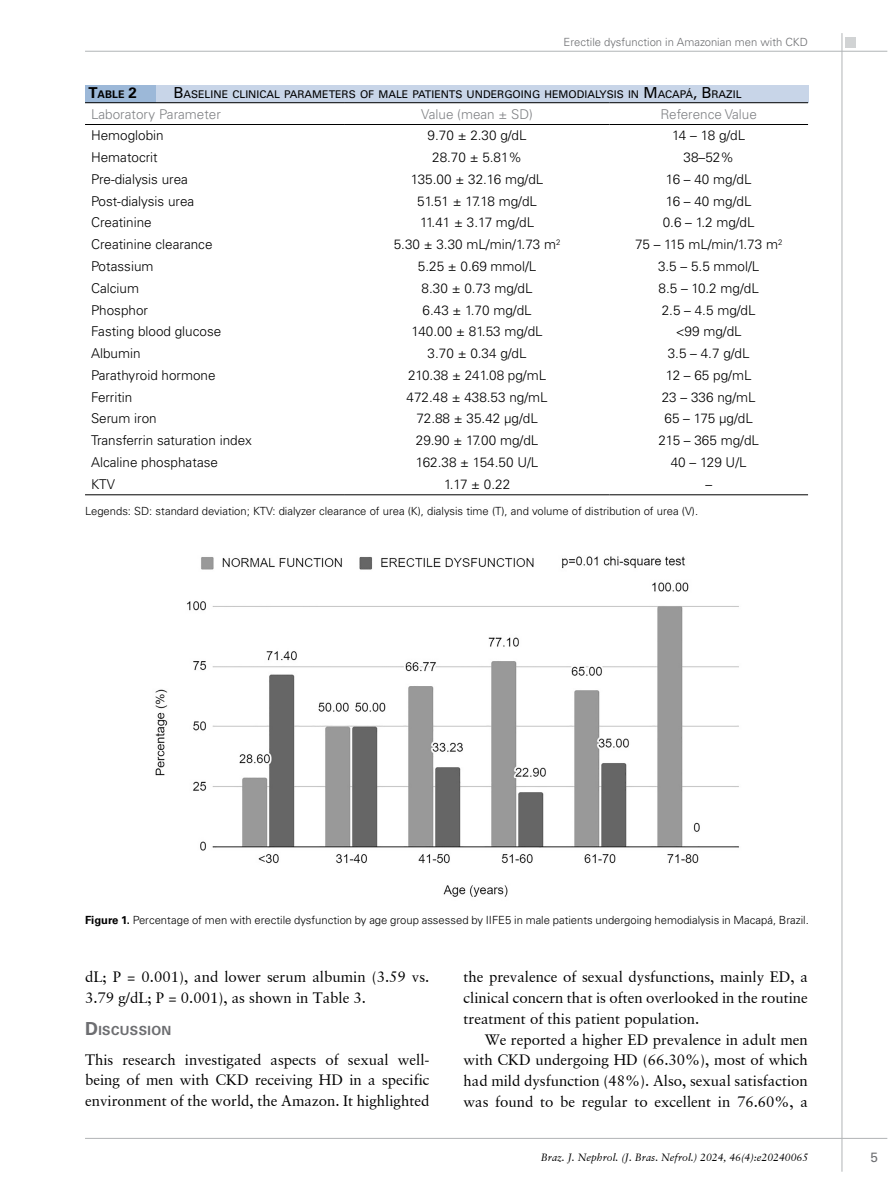
<style>
.page{position:relative;width:893px;height:1191px;background:#fff}
.page>*{position:absolute;margin:0;border:0;box-sizing:border-box;transform-origin:0 0}
.Texto_-_1º_paragráfo{font:15px/20.7px "Garamond Retrospective S Si";color:#000;text-align:justify}
.Texto{font:15px/20.7px "Garamond Retrospective S Si";color:#000}
.Tabela_o_restante{font:300 13.5px "Univers LT Std";color:#000}
.Tabela_column_head{font:300 13.5px "Univers LT Std";color:#808285}
.t1{font:13.5px "Univers LT Std";color:#6d6e71}
.Intertítulo{font:700 12.6px "Univers LT Std";letter-spacing:.03em;color:#6d6e71}
.Legenda{font:300 11.25px "Univers LT Std";color:#000}
.t2{font:300 11.25px "Univers LT Std";color:#6d6e71}
.Tabela_Titulo{font:10.65px "Univers LT Std";color:#000}
.t3{font:italic 10.5px "Garamond Retrospective S Si";color:#000}
.Tabela_Titulo-2{font:700 10.5px "Univers LT Std";color:#000}
.s1{font-size:15px}
.s2{font-size:15.15px}
.s3{font-weight:700}
.s4{font-size:18px}
</style>
<div class="page">
<div style="left:845px;top:37px;width:11px;height:11px;background:#d1d3d4"></div>
<hr style="left:85px;top:51px;width:802px;height:1px;background:#b1b4b6">
<hr style="left:842px;top:33px;width:1px;height:1138px;background:#b1b4b6">
<hr style="left:85px;top:1138px;width:802px;height:1px;background:#b1b4b6">
<img style="left:155px;top:556px;width:584px;height:341px">
<div style="left:85px;top:85px;width:724px;height:17px;background:#c8d5e8"></div>
<div style="left:85px;top:85px;width:70px;height:17px;background:#9cb8d8"></div>
<hr style="left:85px;top:102px;width:260px;height:1px;background:#000">
<hr style="left:345px;top:102px;width:264px;height:1px;background:#000">
<hr style="left:609px;top:102px;width:199px;height:1px;background:#000">
<hr style="left:85px;top:124px;width:260px;height:1px;background:#000">
<hr style="left:345px;top:124px;width:264px;height:1px;background:#000">
<hr style="left:609px;top:124px;width:199px;height:1px;background:#000">
<hr style="left:85px;top:494px;width:260px;height:1px;background:#000">
<hr style="left:345px;top:494px;width:264px;height:1px;background:#000">
<hr style="left:609px;top:494px;width:199px;height:1px;background:#000">
<p class="t2" style="left:564px;top:36px;width:246px">Erectile dysfunction in Amazonian men with CKD</p>
<p class="Tabela_Titulo-2" style="left:88px;top:89px;width:50px"><span class="s1">T</span>ABLE <span class="s1">2</span></p>
<p class="Tabela_Titulo" style="left:173px;top:88px;width:440px"><span class="s2">B</span>ASELI NE CLI NICAL PARAM ETERS OF MALE PATIENTS UNDERGOI NG HEMODIALYSIS</p>
<p class="Tabela_Titulo" style="left:628px;top:88px;width:115px">I N <span class="s2">M</span>ACAPÁ<span class="s2">, B</span>RAZI L</p>
<p class="Tabela_column_head" style="left:91px;top:106px;width:131px">Laboratory Parameter</p>
<p class="Tabela_column_head" style="left:421px;top:106px;width:113px">Value (mean ± SD)</p>
<p class="Tabela_column_head" style="left:660px;top:106px;width:98px">Reference Value</p>
<p class="Tabela_o_restante" style="left:91px;top:127px;width:74px">Hemoglobin</p>
<p class="Tabela_o_restante" style="left:428px;top:127px;width:100px">9.70 ± 2.30 g/dL</p>
<p class="Tabela_o_restante" style="left:672px;top:127px;width:75px">14 – 18 g/dL</p>
<p class="Tabela_o_restante" style="left:91px;top:149px;width:68px">Hematocrit</p>
<p class="Tabela_o_restante" style="left:432px;top:149px;width:91px">28.70 ± 5.81%</p>
<p class="Tabela_o_restante" style="left:684px;top:149px;width:52px">38–52%</p>
<p class="Tabela_o_restante" style="left:91px;top:171px;width:98px">Pre-dialysis urea</p>
<p class="Tabela_o_restante" style="left:411px;top:171px;width:134px">135.00 ± 32.16 mg/dL</p>
<p class="Tabela_o_restante" style="left:666px;top:171px;width:87px">16 – 40 mg/dL</p>
<p class="Tabela_o_restante" style="left:91px;top:193px;width:105px">Post-dialysis urea</p>
<p class="Tabela_o_restante" style="left:417px;top:193px;width:121px">51.51 ± 17.18 mg/dL</p>
<p class="Tabela_o_restante" style="left:666px;top:193px;width:87px">16 – 40 mg/dL</p>
<p class="Tabela_o_restante" style="left:91px;top:214px;width:62px">Creatinine</p>
<p class="Tabela_o_restante" style="left:420px;top:214px;width:116px">11.41 ± 3.17 mg/dL</p>
<p class="Tabela_o_restante" style="left:663px;top:214px;width:93px">0.6 – 1.2 mg/dL</p>
<p class="Tabela_o_restante" style="left:91px;top:236px;width:123px">Creatinine clearance</p>
<p class="Tabela_o_restante" style="left:394px;top:236px;width:168px">5.30 ± 3.30 mL/min/1.73 m<sup>2</sup></p>
<p class="Tabela_o_restante" style="left:635px;top:236px;width:149px">75 – 115 mL/min/1.73 m<sup>2</sup></p>
<p class="Tabela_o_restante" style="left:91px;top:258px;width:64px">Potassium</p>
<p class="Tabela_o_restante" style="left:418px;top:258px;width:120px">5.25 ± 0.69 mmol/L</p>
<p class="Tabela_o_restante" style="left:658px;top:258px;width:103px">3.5 – 5.5 mmol/L</p>
<p class="Tabela_o_restante" style="left:91px;top:280px;width:50px">Calcium</p>
<p class="Tabela_o_restante" style="left:422px;top:280px;width:112px">8.30 ± 0.73 mg/dL</p>
<p class="Tabela_o_restante" style="left:658px;top:280px;width:102px">8.5 – 10.2 mg/dL</p>
<p class="Tabela_o_restante" style="left:91px;top:302px;width:59px">Phosphor</p>
<p class="Tabela_o_restante" style="left:423px;top:302px;width:111px">6.43 ± 1.70 mg/dL</p>
<p class="Tabela_o_restante" style="left:662px;top:302px;width:95px">2.5 – 4.5 mg/dL</p>
<p class="Tabela_o_restante" style="left:91px;top:323px;width:132px">Fasting blood glucose</p>
<p class="Tabela_o_restante" style="left:411px;top:323px;width:133px">140.00 ± 81.53 mg/dL</p>
<p class="Tabela_o_restante" style="left:676px;top:323px;width:67px">&lt;99 mg/dL</p>
<p class="Tabela_o_restante" style="left:91px;top:345px;width:51px">Albumin</p>
<p class="Tabela_o_restante" style="left:428px;top:345px;width:100px">3.70 ± 0.34 g/dL</p>
<p class="Tabela_o_restante" style="left:668px;top:345px;width:83px">3.5 – 4.7 g/dL</p>
<p class="Tabela_o_restante" style="left:91px;top:367px;width:126px">Parathyroid hormone</p>
<p class="Tabela_o_restante" style="left:408px;top:367px;width:140px">210.38 ± 241.08 pg/mL</p>
<p class="Tabela_o_restante" style="left:666px;top:367px;width:87px">12 – 65 pg/mL</p>
<p class="Tabela_o_restante" style="left:91px;top:389px;width:43px">Ferritin</p>
<p class="Tabela_o_restante" style="left:407px;top:389px;width:143px">472.48 ± 438.53 ng/mL</p>
<p class="Tabela_o_restante" style="left:662px;top:389px;width:95px">23 – 336 ng/mL</p>
<p class="Tabela_o_restante" style="left:91px;top:410px;width:67px">Serum iron</p>
<p class="Tabela_o_restante" style="left:416px;top:410px;width:123px">72.88 ± 35.42 µg/dL</p>
<p class="Tabela_o_restante" style="left:664px;top:410px;width:90px">65 – 175 µg/dL</p>
<p class="Tabela_o_restante" style="left:91px;top:432px;width:162px">Transferrin saturation index</p>
<p class="Tabela_o_restante" style="left:416px;top:432px;width:124px">29.90 ± 17.00 mg/dL</p>
<p class="Tabela_o_restante" style="left:658px;top:432px;width:102px">215 – 365 mg/dL</p>
<p class="Tabela_o_restante" style="left:91px;top:454px;width:129px">Alcaline phosphatase</p>
<p class="Tabela_o_restante" style="left:416px;top:454px;width:124px">162.38 ± 154.50 U/L</p>
<p class="Tabela_o_restante" style="left:671px;top:454px;width:77px">40 – 129 U/L</p>
<p class="Tabela_o_restante" style="left:91px;top:476px;width:26px">KTV</p>
<p class="Tabela_o_restante" style="left:444px;top:476px;width:68px">1.17 ± 0.22</p>
<p class="Tabela_o_restante" style="left:705px;top:476px;width:8px">–</p>
<p class="Legenda" style="left:85px;top:504px;width:615px">Legends: SD: standard deviation; KTV: dialyzer clearance of urea (K), dialysis time (T), and volume of distribution of urea (V).</p>
<p class="Legenda" style="left:85px;top:913px;width:725px"><span class="s3">Figure 1.</span> Percentage of men with erectile dysfunction by age group assessed by IIFE5 in male patients undergoing hemodialysis in Macapá, Brazil.</p>
<p class="Texto" style="left:85px;top:966px;width:346px">dL; P = 0.001), and lower serum albumin (3.59 vs.<br>3.79 g/dL; P = 0.001), as shown in Table 3.</p>
<p class="Intertítulo" style="left:85px;top:1023px;width:88px"><span class="s4">D</span>ISCUSSION</p>
<p class="Texto_-_1º_paragráfo" style="left:85px;top:1048px;width:346px">This research investigated aspects of sexual well&shy;being of men with CKD receiving HD in a specific environment of the world, the Amazon. It highlighted</p>
<p class="Texto_-_1º_paragráfo" style="left:463px;top:966px;width:346px">the prevalence of sexual dysfunctions, mainly ED, a clinical concern that is often overlooked in the routine treatment of this patient population.</p>
<p class="Texto" style="left:463px;top:1028px;width:346px;text-align:justify;text-indent:21px">We reported a higher ED prevalence in adult men with CKD undergoing HD (66.30%), most of which had mild dysfunction (48%). Also, sexual satisfaction was found to be regular to excellent in 76.60%, a</p>
<p class="t3" style="left:541px;top:1151px;width:269px">Braz. J. Nephrol. (J. Bras. Nefrol.) 2024, 46(4):e20240065</p>
<p class="t1" style="left:870px;top:1149px;width:9px">5</p>
</div>
